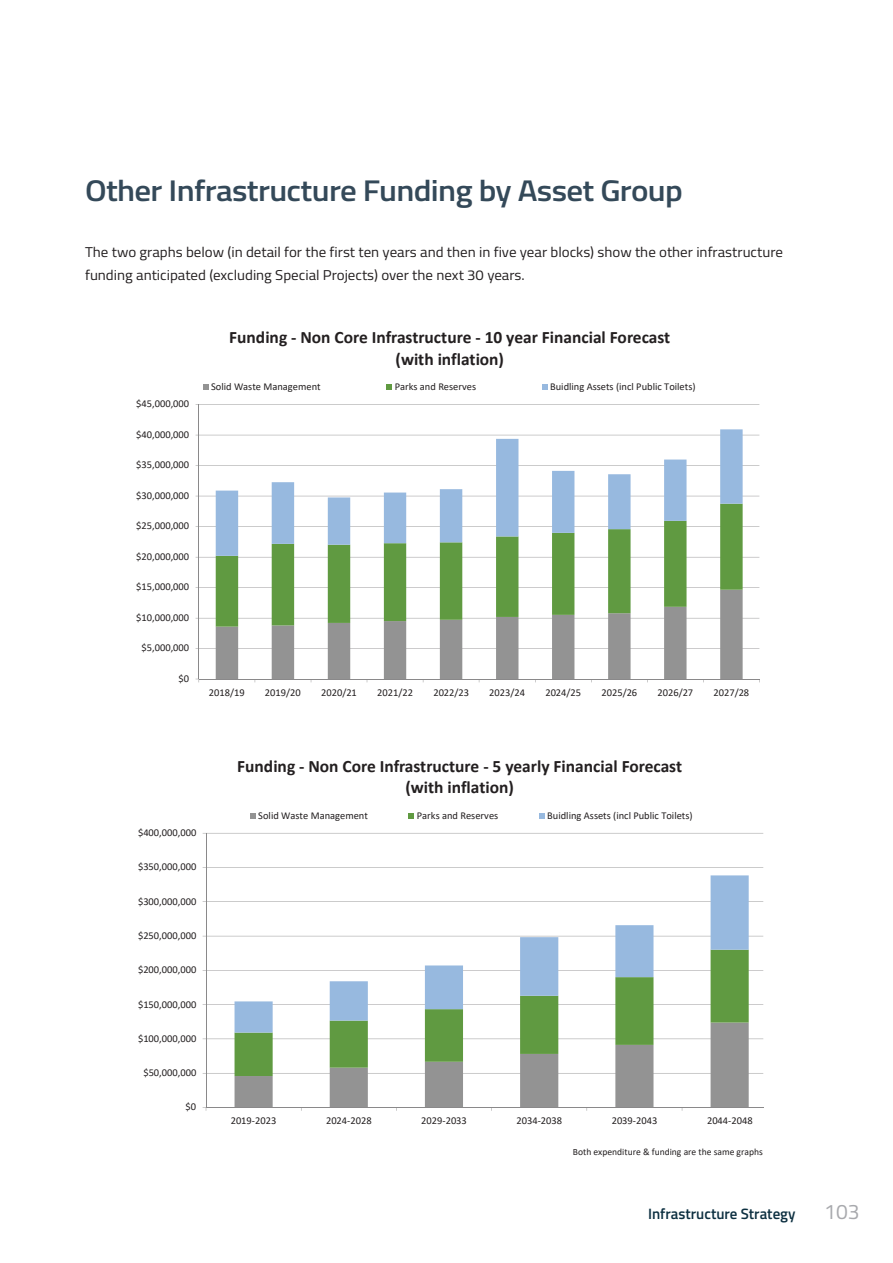
<style>
.page{position:relative;width:893px;height:1263px;background:#fff}
.page>*{position:absolute;margin:0;border:0;box-sizing:border-box;transform-origin:0 0}
.t1{font:600 30px "Titillium";letter-spacing:-.02em;color:#344959;scale:1.1 1}
.t2{font:21px "Titillium";color:#a8a9ad}
.t3{font:700 17.4px/21.3px "Calibri";color:#231f20;text-align:center}
.t4{font:600 15px "Titillium";color:#0d3041}
.t5{font:14.25px/22.5px "Titillium";color:#231f20;scale:1.05 1}
.t6{font:10.5px "Calibri";color:#231f20}
.t7{font:9.6px "Calibri";color:#231f20}
</style>
<div class="page">
<svg style="left:195px;top:384px;width:565px;height:299px"></svg>
<svg style="left:202px;top:813px;width:561px;height:298px"></svg>
<h1 class="t1" style="left:85px;top:168px;width:545px">Other Infrastructure Funding by Asset Group</h1>
<h3 class="t5" style="left:85px;top:240px;width:666px">The two graphs below (in detail for the first ten years and then in five year blocks) show the other infrastructure funding anticipated (excluding Special Projects) over the next 30 years.</h3>
<p class="t6" style="left:136px;top:397px;width:54px">$45,000,000</p>
<p class="t6" style="left:136px;top:427px;width:54px">$40,000,000</p>
<p class="t6" style="left:136px;top:458px;width:54px">$35,000,000</p>
<p class="t6" style="left:136px;top:488px;width:54px">$30,000,000</p>
<p class="t6" style="left:136px;top:519px;width:54px">$25,000,000</p>
<p class="t6" style="left:136px;top:549px;width:54px">$20,000,000</p>
<p class="t6" style="left:136px;top:580px;width:54px">$15,000,000</p>
<p class="t6" style="left:136px;top:610px;width:54px">$10,000,000</p>
<p class="t6" style="left:142px;top:641px;width:49px">$5,000,000</p>
<p class="t6" style="left:178px;top:671px;width:12px">$0</p>
<h3 class="t3" style="left:229px;top:327px;width:443px">Funding ‐ Non Core Infrastructure ‐ 10 year Financial Forecast (with inflation)</h3>
<p class="t6" style="left:211px;top:379px;width:111px">Solid Waste Management</p>
<p class="t6" style="left:395px;top:379px;width:83px">Parks and Reserves</p>
<p class="t6" style="left:550px;top:379px;width:147px">Buidling Assets (incl Public Toilets)</p>
<p class="t6" style="left:209px;top:685px;width:37px">2018/19</p>
<p class="t6" style="left:265px;top:685px;width:37px">2019/20</p>
<p class="t6" style="left:321px;top:685px;width:37px">2020/21</p>
<p class="t6" style="left:377px;top:685px;width:37px">2021/22</p>
<p class="t6" style="left:433px;top:685px;width:37px">2022/23</p>
<p class="t6" style="left:489px;top:685px;width:37px">2023/24</p>
<p class="t6" style="left:545px;top:685px;width:37px">2024/25</p>
<p class="t6" style="left:601px;top:685px;width:37px">2025/26</p>
<p class="t6" style="left:657px;top:685px;width:37px">2026/27</p>
<p class="t6" style="left:713px;top:685px;width:37px">2027/28</p>
<p class="t6" style="left:138px;top:825px;width:60px">$400,000,000</p>
<p class="t6" style="left:138px;top:859px;width:60px">$350,000,000</p>
<p class="t6" style="left:138px;top:894px;width:60px">$300,000,000</p>
<p class="t6" style="left:138px;top:928px;width:60px">$250,000,000</p>
<p class="t6" style="left:138px;top:962px;width:60px">$200,000,000</p>
<p class="t6" style="left:138px;top:997px;width:60px">$150,000,000</p>
<p class="t6" style="left:138px;top:1031px;width:60px">$100,000,000</p>
<p class="t6" style="left:143px;top:1065px;width:54px">$50,000,000</p>
<p class="t6" style="left:186px;top:1099px;width:12px">$0</p>
<h3 class="t3" style="left:237px;top:755px;width:446px">Funding ‐ Non Core Infrastructure ‐ 5 yearly Financial Forecast (with inflation)</h3>
<p class="t6" style="left:258px;top:808px;width:111px">Solid Waste Management</p>
<p class="t6" style="left:417px;top:808px;width:83px">Parks and Reserves</p>
<p class="t6" style="left:547px;top:808px;width:147px">Buidling Assets (incl Public Toilets)</p>
<p class="t6" style="left:705px;top:1111px;width:37px">2019/20</p>
<p class="t6" style="left:231px;top:1113px;width:47px">2019‐2023</p>
<p class="t6" style="left:326px;top:1113px;width:47px">2024‐2028</p>
<p class="t6" style="left:421px;top:1113px;width:47px">2029‐2033</p>
<p class="t6" style="left:516px;top:1113px;width:47px">2034‐2038</p>
<p class="t6" style="left:612px;top:1113px;width:47px">2039‐2043</p>
<p class="t6" style="left:707px;top:1113px;width:47px">2044‐2048</p>
<p class="t7" style="left:573px;top:1145px;width:192px">Both expenditure &amp; funding are the same graphs</p>
<h3 class="t4" style="left:648px;top:1202px;width:149px">Infrastructure Strategy</h3>
<h2 class="t2" style="left:824px;top:1196px;width:37px">103</h2>
</div>
